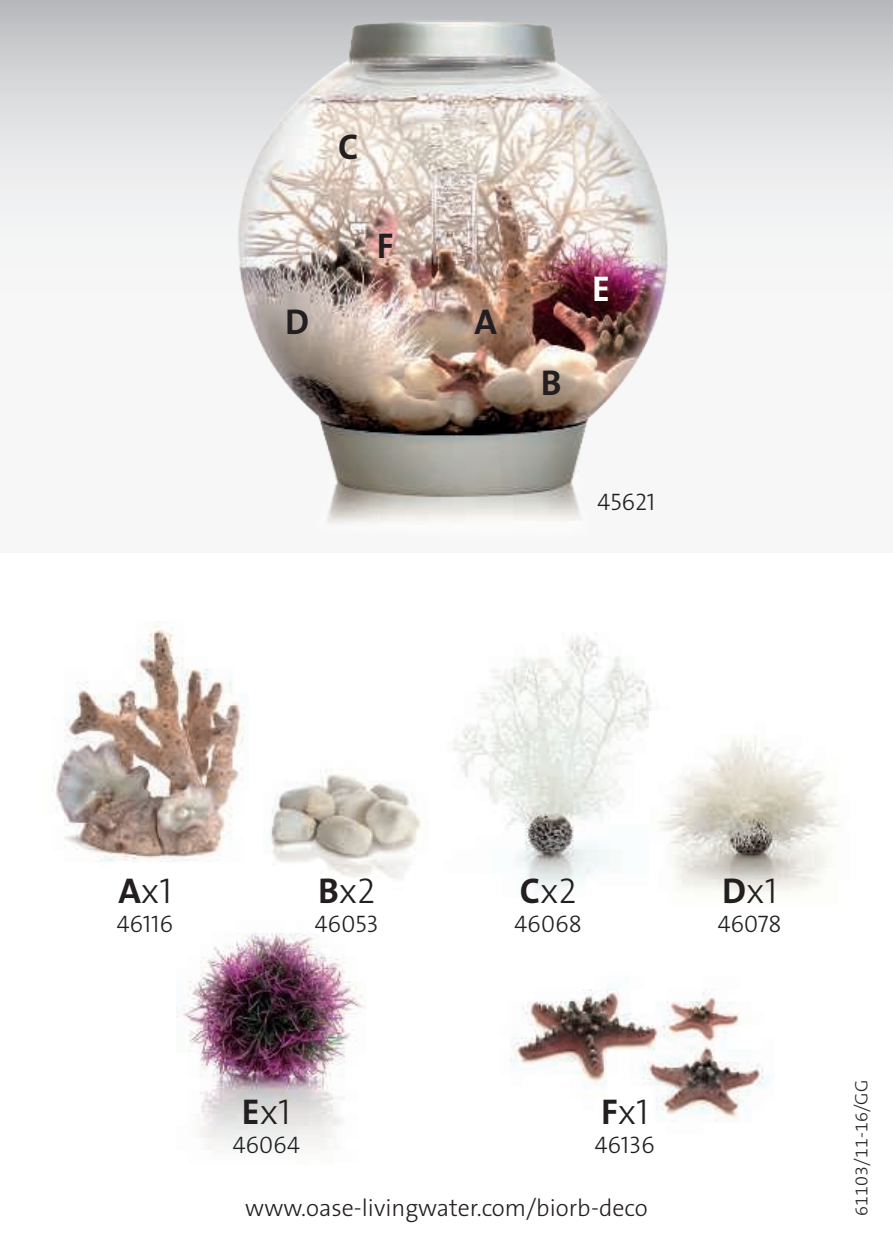
<style>
.page{position:relative;width:893px;height:1259px;background:#fff}
.page>*{position:absolute;margin:0;border:0;box-sizing:border-box;transform-origin:0 0}
.t1{font:36px "The Sans LP3 Lig";color:#231f20}
.t2{font:36px "The Sans LP7 Bld";color:#231f20}
.t3{font:36px "The Sans LP7 Bld";color:#fff}
.t4{font:24px "The Sans LP3 Lig";color:#231f20}
.t5{font:300 18px "The Sans B Plus W3";letter-spacing:.01em;color:#231f20}
.s1{font-family:"The Sans LP7 Bld"}
</style>
<div class="page">
<svg style="left:0;top:0;width:893px;height:252px"></svg>
<img style="left:188px;top:0;width:527px;height:525px">
<img style="left:510px;top:986px;width:260px;height:136px">
<img style="left:177px;top:933px;width:187px;height:216px">
<img style="left:52px;top:621px;width:193px;height:241px">
<img style="left:271px;top:769px;width:150px;height:109px">
<img style="left:453px;top:636px;width:198px;height:254px">
<img style="left:649px;top:711px;width:190px;height:181px">
<h1 class="t2" style="left:285px;top:299px;width:26px">D</h1>
<h1 class="t2" style="left:338px;top:123px;width:22px">C</h1>
<h1 class="t2" style="left:377px;top:223px;width:18px">F</h1>
<h1 class="t2" style="left:474px;top:299px;width:24px">A</h1>
<h1 class="t2" style="left:541px;top:359px;width:22px">B</h1>
<h1 class="t3" style="left:592px;top:266px;width:19px">E</h1>
<p class="t4" style="left:597px;top:487px;width:59px">45621</p>
<h1 class="t1" style="left:118px;top:867px;width:55px"><span class="s1">A</span>x1</h1>
<p class="t4" style="left:117px;top:908px;width:58px">46116</p>
<h1 class="t1" style="left:318px;top:867px;width:59px"><span class="s1">B</span>x2</h1>
<p class="t4" style="left:315px;top:908px;width:65px">46053</p>
<h1 class="t1" style="left:520px;top:867px;width:58px"><span class="s1">C</span>x2</h1>
<p class="t4" style="left:514px;top:908px;width:69px">46068</p>
<h1 class="t1" style="left:722px;top:867px;width:56px"><span class="s1">D</span>x1</h1>
<p class="t4" style="left:718px;top:908px;width:65px">46078</p>
<h1 class="t1" style="left:242px;top:1088px;width:50px"><span class="s1">E</span>x1</h1>
<p class="t4" style="left:233px;top:1129px;width:69px">46064</p>
<h1 class="t1" style="left:601px;top:1088px;width:49px"><span class="s1">F</span>x1</h1>
<p class="t4" style="left:595px;top:1129px;width:62px">46136</p>
<p class="t4" style="left:245px;top:1193px;width:404px">www.oase-livingwater.com/biorb-deco</p>
<p class="t5" style="left:850px;top:1216px;width:138px;rotate:-90deg">61103/11-16/GG</p>
</div>
